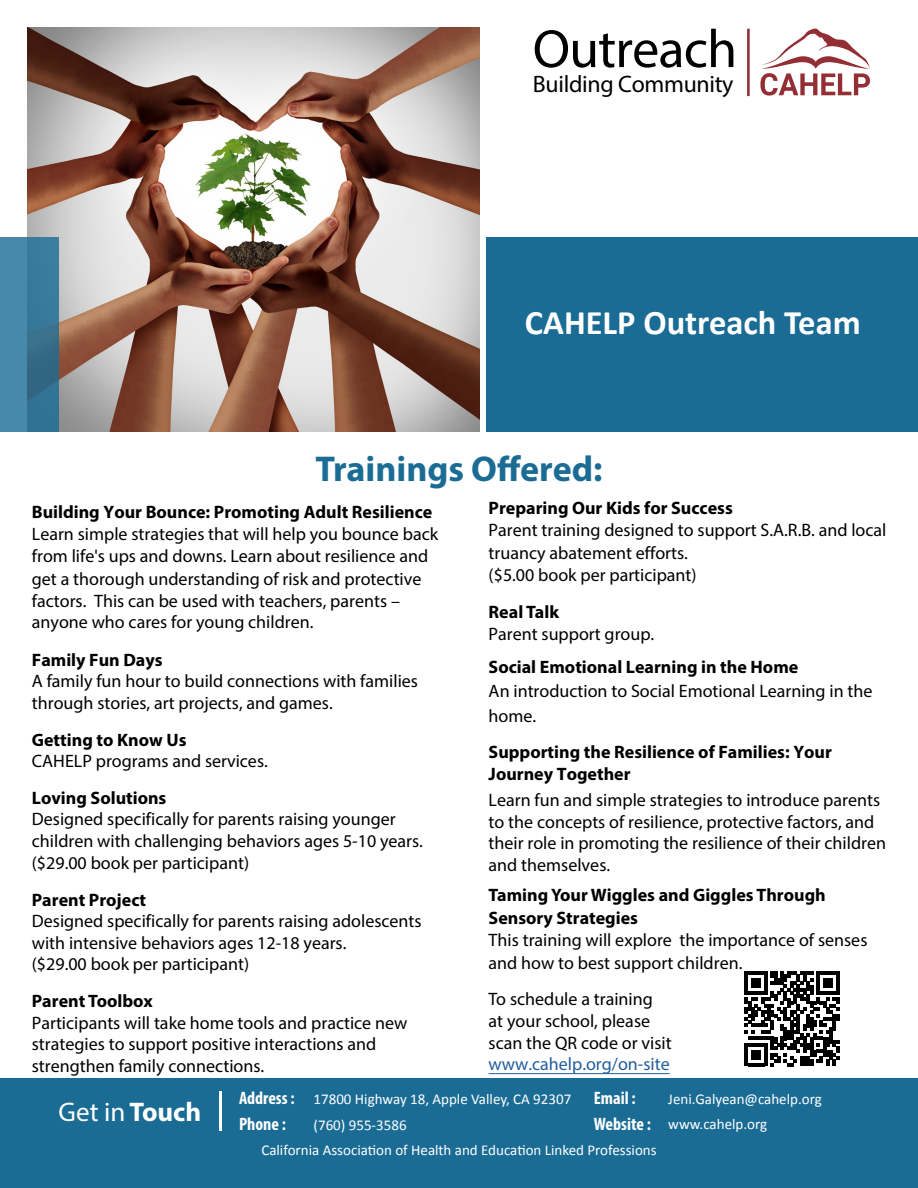
<style>
.page{position:relative;width:918px;height:1188px;background:#fff}
.page>*{position:absolute;margin:0;border:0;box-sizing:border-box;transform-origin:0 0}
.t1{font:54.15px "Myriad Pro";letter-spacing:-.015em;color:#000}
.t2{font:700 36px "Myriad Pro";color:#1b6c95}
.t3{font:700 34.5px "Calibri";color:#fff}
.t4{font:27px "Myriad Pro";color:#fff}
.t5{font:23.85px "Myriad Pro";letter-spacing:-.015em;color:#000}
.t6{font:18px/21.6px "Myriad Pro";color:#000}
.t7{font:700 18px/21.6px "Myriad Pro";color:#000}
.t8{font:18px "Myriad Pro";color:#215e9e}
.t9{font:700 condensed 18px "Myriad Pro";color:#fff}
.t10{font:15px "Calibri";color:#fff}
.s1{font-weight:700}
.s2{font-family:"Myriad Pro";font-weight:700;font-stretch:condensed;font-size:18px}
</style>
<div class="page">
<div style="left:0;top:1079px;width:918px;height:109px;background:#1b6c95"></div>
<hr style="left:219px;top:1091px;width:3px;height:39px;background:#fff">
<hr style="left:747px;top:29px;width:3px;height:67px;background:#8f2e33">
<img style="left:27px;top:27px;width:453px;height:405px">
<svg style="left:0;top:237px;width:59px;height:195px"></svg>
<svg style="left:760px;top:28px;width:110px;height:68px"></svg>
<div style="left:486px;top:237px;width:432px;height:195px;background:#1b6c95"></div>
<svg style="left:745px;top:972px;width:94px;height:94px"></svg>
<hr style="left:489px;top:1073px;width:181px;height:1px;background:#215e9e">
<h1 class="t1" style="left:533px;top:16px;width:206px">Outreach</h1>
<h3 class="t5" style="left:533px;top:69px;width:202px">Building Community</h3>
<h1 class="t3" style="left:525px;top:298px;width:337px">CAHELP Outreach Team</h1>
<h2 class="t2" style="left:315px;top:446px;width:289px">Trainings Ofered:</h2>
<h3 class="t6" style="left:32px;top:501px;width:408px;line-height:22px"><span class="s1">Building Your Bounce: Promoting Adult Resilience </span>Learn simple strategies that will help you bounce back from life's ups and downs. Learn about resilience and get a thorough understanding of risk and protective factors. This can be used with teachers, parents – anyone who cares for young children.</h3>
<h3 class="t6" style="left:32px;top:649px;width:388px"><span class="s1">Family Fun Days<br></span>A family fun hour to build connections with families through stories, art projects, and games.</h3>
<h3 class="t6" style="left:32px;top:729px;width:237px"><span class="s1">Getting to Know Us<br></span>CAHELP programs and services.</h3>
<h3 class="t6" style="left:32px;top:787px;width:393px"><span class="s1">Loving Solutions<br></span>Designed specifically for parents raising younger children with challenging behaviors ages 5-10 years. ($29.00 book per participant)</h3>
<h3 class="t6" style="left:32px;top:888px;width:391px"><span class="s1">Parent Project<br></span>Designed specifically for parents raising adolescents with intensive behaviors ages 12-18 years.<br>($29.00 book per participant)</h3>
<h3 class="t6" style="left:32px;top:990px;width:377px"><span class="s1">Parent Toolbox<br></span>Participants will take home tools and practice new strategies to support positive interactions and strengthen family connections.</h3>
<p class="t7" style="left:489px;top:496px;width:246px">Preparing Our Kids for Success</p>
<p class="t6" style="left:489px;top:519px;width:399px;line-height:22.5px">Parent training designed to support S.A.R.B. and local truancy abatement efforts.<br>($5.00 book per participant)</p>
<p class="t7" style="left:489px;top:601px;width:72px">Real Talk</p>
<p class="t6" style="left:489px;top:623px;width:167px">Parent support group.</p>
<p class="t7" style="left:489px;top:656px;width:311px">Social Emotional Learning in the Home</p>
<p class="t6" style="left:489px;top:678px;width:385px;line-height:24.6px">An introduction to Social Emotional Learning in the home.</p>
<p class="t7" style="left:489px;top:741px;width:345px">Supporting the Resilience of Families: Your<br>Journey Together</p>
<p class="t6" style="left:489px;top:789px;width:399px">Learn fun and simple strategies to introduce parents to the concepts of resilience, protective factors, and their role in promoting the resilience of their children and themselves.</p>
<p class="t7" style="left:489px;top:883px;width:339px;line-height:22.6px">Taming Your Wiggles and Giggles Through<br>Sensory Strategies</p>
<p class="t6" style="left:489px;top:929px;width:380px;line-height:22.6px">This training will explore the importance of senses and how to best support children.</p>
<p class="t6" style="left:489px;top:988px;width:185px">To schedule a training at your school, please scan the QR code or visit</p>
<p class="t8" style="left:489px;top:1053px;width:183px">www.cahelp.org/on-site</p>
<p class="t10" style="left:239px;top:1089px;width:398px"><span class="s2">Address :</span> 17800 Highway 18, Apple Valley, CA 92307 <span class="s2">Email :</span></p>
<p class="t10" style="left:668px;top:1089px;width:155px">Jeni.Galyean@cahelp.org</p>
<p class="t4" style="left:59px;top:1095px;width:144px">Get in <span class="s1">Touch</span></p>
<p class="t9" style="left:239px;top:1113px;width:49px">Phone :</p>
<p class="t10" style="left:314px;top:1115px;width:95px">(760) 955-3586</p>
<p class="t9" style="left:594px;top:1113px;width:59px">Website :</p>
<p class="t10" style="left:668px;top:1114px;width:100px">www.cahelp.org</p>
<p class="t10" style="left:261px;top:1140px;width:397px">California Association of Health and Education Linked Professions</p>
</div>
